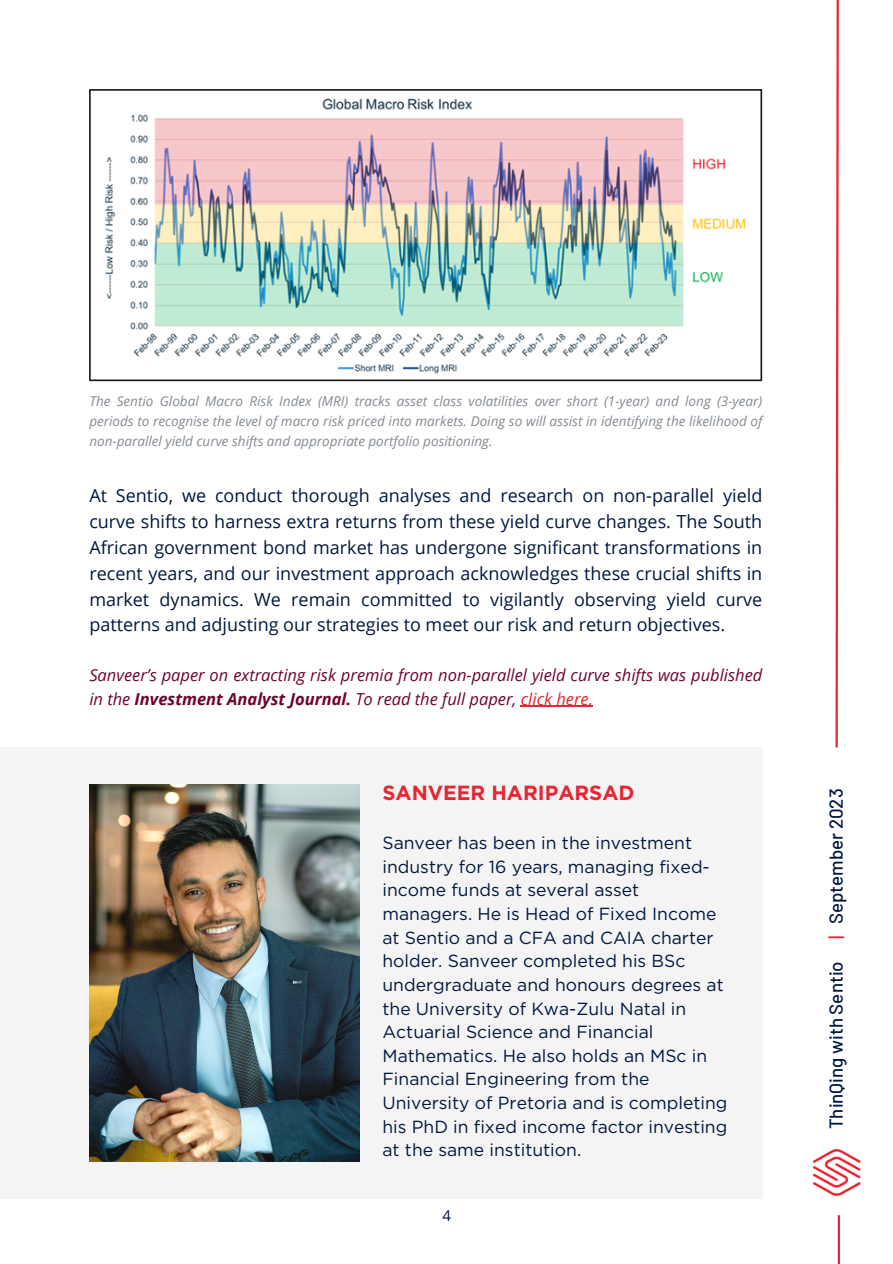
<style>
.page{position:relative;width:893px;height:1264px;background:#fff}
.page>*{position:absolute;margin:0;border:0;box-sizing:border-box;transform-origin:0 0}
.t1{font:700 20.4px "Gotham";color:#e72533}
.t2{font:500 18.75px "Barlow";color:#00183f}
.t3{font:18px/25.8px "Open Sans";color:#00183f;text-align:justify}
.t4{font:17.55px/23.7px "Gotham";color:#00183f}
.t5{font:italic 16.5px/23.7px "Open Sans";color:#6d032f}
.t6{font:15px "Open Sans";color:#00183f}
.t7{font:italic 13.5px/20.2px "Open Sans";color:#848b92;text-align:justify}
.s1{font-weight:700}
.s2{color:#e72533}
</style>
<div class="page">
<hr style="left:837px;top:1215px;width:2px;height:48px;background:#e72533">
<img style="left:813px;top:1149px;width:48px;height:47px">
<svg style="left:835px;top:0;width:4px;height:748px"></svg>
<img style="left:89px;top:89px;width:673px;height:293px">
<hr style="left:521px;top:705px;width:72px;height:2px;background:#e72533">
<div style="left:0;top:747px;width:762px;height:451px;background:#f4f4f4"></div>
<img style="left:89px;top:784px;width:270px;height:377px">
<p class="t7" style="left:89px;top:390px;width:674px">The Sentio Global Macro Risk Index (MRI) tracks asset class volatilities over short (1-year) and long (3-year) periods to recognise the level of macro risk priced into markets. Doing so will assist in identifying the likelihood of non-parallel yield curve shifts and appropriate portfolio positioning.</p>
<h3 class="t3" style="left:89px;top:482px;width:674px">At Sentio, we conduct thorough analyses and research on non-parallel yield curve shifts to harness extra returns from these yield curve changes. The South African government bond market has undergone significant transformations in recent years, and our investment approach acknowledges these crucial shifts in market dynamics. We remain committed to vigilantly observing yield curve patterns and adjusting our strategies to meet our risk and return objectives.</h3>
<h1 class="t5" style="left:89px;top:662px;width:674px">Sanveer’s paper on extracting risk premia from non-parallel yield curve shifts was published in the <span class="s1">Investment Analyst Journal.</span> To read the full paper, <span class="s2">click here.</span></h1>
<h3 class="t1" style="left:382px;top:784px;width:253px">SANVEER HARIPARSAD</h3>
<p class="t4" style="left:382px;top:831px;width:346px">Sanveer has been in the investment industry for 16 years, managing fixed&shy;income funds at several asset managers. He is Head of Fixed Income at Sentio and a CFA and CAIA charter holder. Sanveer completed his BSc undergraduate and honours degrees at the University of Kwa-Zulu Natal in Actuarial Science and Financial Mathematics. He also holds an MSc in Financial Engineering from the University of Pretoria and is completing his PhD in fixed income factor investing at the same institution.</p>
<h3 class="t6" style="left:442px;top:1204px;width:10px">4</h3>
<h2 class="t2" style="left:824px;top:1129px;width:342px;rotate:-90deg">ThinQing with Sentio <span class="s2">|</span> September 2023</h2>
</div>
